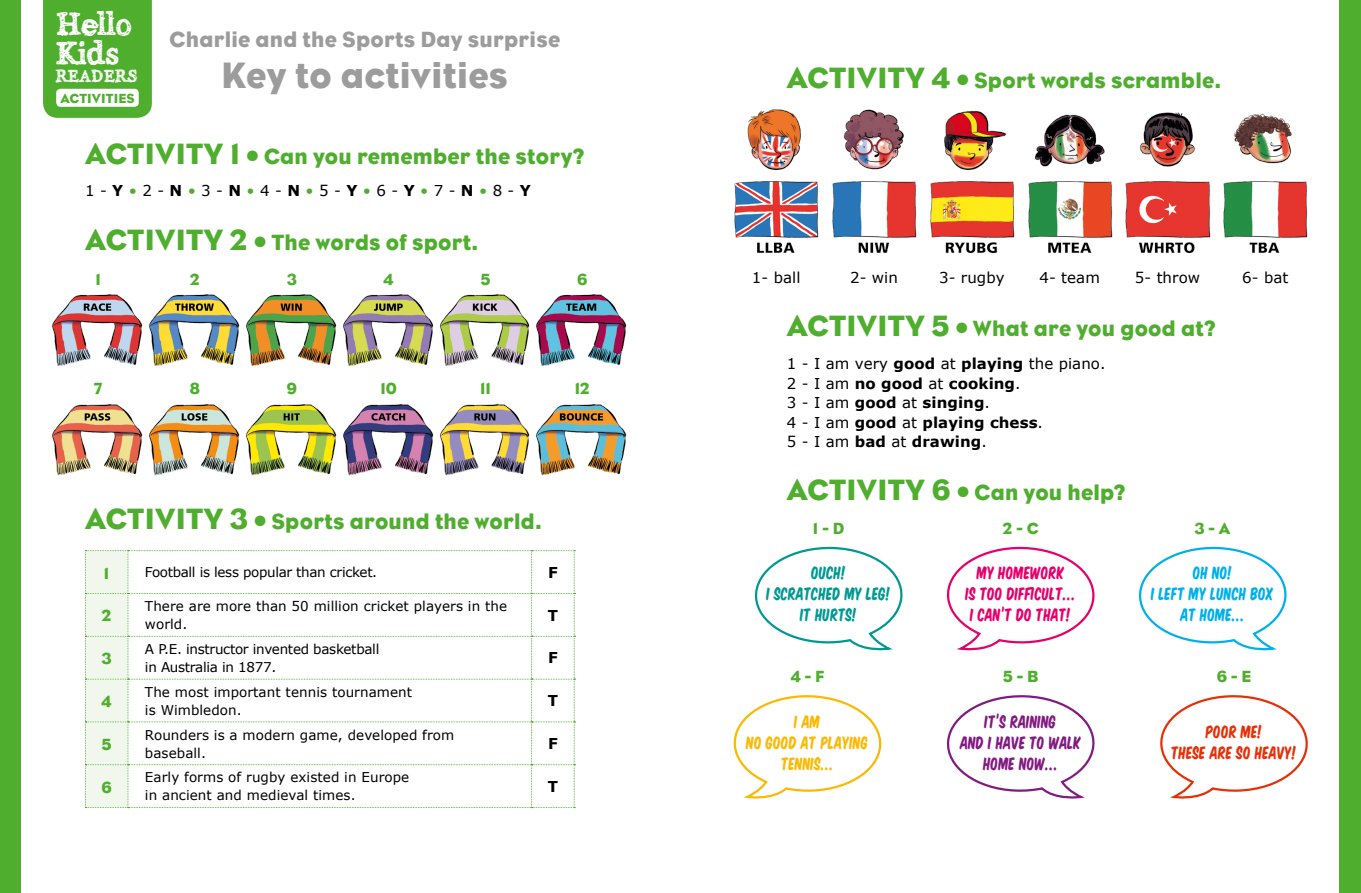
<style>
.page{position:relative;width:1361px;height:893px;background:#fff}
.page>*{position:absolute;margin:0;border:0;box-sizing:border-box;transform-origin:0 0}
.t1{font:37.5px "Eagle";letter-spacing:.01em;color:#9c9c9d}
.t2{font:31.8px/29px "Alabama";color:#fff}
.t3{font:22.5px "Eagle";letter-spacing:.01em;color:#50ae2f}
.t4{font:22.5px "Eagle";letter-spacing:.01em;color:#9c9c9d}
.t5{font:17.4px "Alabama";color:#fff}
.t6{font:16.5px "Eagle";color:#50ae2f}
.t7{font:16.5px/21px "Komika Title";letter-spacing:.005em;color:#e5006c;text-align:center}
.t8{font:16.5px/21px "Komika Title";letter-spacing:.005em;color:#821b81;text-align:center}
.t9{font:16.5px/21px "Komika Title";letter-spacing:.005em;color:#009992;text-align:center}
.t10{font:16.5px/21px "Komika Title";letter-spacing:.005em;color:#00b0eb;text-align:center}
.t11{font:16.5px/21px "Komika Title";letter-spacing:.005em;color:#fbb900;text-align:center}
.t12{font:16.5px/21px "Komika Title";letter-spacing:.005em;color:#e63009;text-align:center}
.t13{font:700 15px/19.5px "Verdana";letter-spacing:.005em;color:#000}
.t14{font:15px "Verdana";letter-spacing:.005em;color:#000}
.t15{font:13.5px/18px "Verdana";letter-spacing:.005em;color:#000}
.t16{font:13.5px/18px "Verdana";letter-spacing:-.02em;color:#000}
.t17{font:13.5px "Verdana";letter-spacing:-.025em;color:#000}
.t18{font:13.5px "Eagle";letter-spacing:.01em;color:#50ae2f}
.s1{font-size:30px}
.s2{font-size:18px}
.s3{font-weight:700}
.s4{color:#50ae2f}
.s5{font-weight:400}
</style>
<div class="page">
<div style="left:1339px;top:0;width:22px;height:893px;background:#50ae2f"></div>
<div style="left:0;top:0;width:21px;height:893px;background:#50ae2f"></div>
<div style="left:43px;top:0;width:109px;height:118px;background:#50ae2f"></div>
<div style="left:56px;top:89px;width:83px;height:18px;background:#fff;border-radius:4px"></div>
<svg style="left:85px;top:550px;width:490px;height:258px"></svg>
<img style="left:52px;top:294px;width:575px;height:72px">
<img style="left:52px;top:404px;width:575px;height:72px">
<img style="left:734px;top:181px;width:85px;height:72px">
<img style="left:1028px;top:181px;width:85px;height:72px">
<img style="left:832px;top:181px;width:85px;height:72px">
<img style="left:1125px;top:181px;width:86px;height:73px">
<img style="left:930px;top:181px;width:85px;height:73px">
<img style="left:1223px;top:181px;width:85px;height:72px">
<img style="left:747px;top:109px;width:54px;height:61px">
<img style="left:1035px;top:114px;width:70px;height:53px">
<img style="left:843px;top:109px;width:61px;height:61px">
<img style="left:1140px;top:112px;width:55px;height:55px">
<img style="left:944px;top:110px;width:63px;height:60px">
<img style="left:1234px;top:113px;width:58px;height:51px">
<svg style="left:754px;top:546px;width:149px;height:105px"></svg>
<svg style="left:946px;top:546px;width:149px;height:105px"></svg>
<svg style="left:1138px;top:546px;width:149px;height:105px"></svg>
<svg style="left:733px;top:695px;width:149px;height:104px"></svg>
<svg style="left:946px;top:695px;width:149px;height:104px"></svg>
<svg style="left:1160px;top:695px;width:148px;height:104px"></svg>
<h2 class="t2" style="left:56px;top:10px;width:78px">Hello<br>Kids</h2>
<p class="t5" style="left:56px;top:65px;width:83px">READERS</p>
<p class="t18" style="left:60px;top:90px;width:76px">ACTIVITIES</p>
<h3 class="t4" style="left:169px;top:27px;width:392px">Charlie and the Sports Day surprise</h3>
<h1 class="t1" style="left:221px;top:54px;width:288px">Key to activities</h1>
<h3 class="t3" style="left:85px;top:143px;width:500px"><span class="s1">ACTIVITY 1</span> <span class="s2">•</span> Can you remember the story?</h3>
<p class="t14" style="left:85px;top:181px;width:447px">1 - <span class="s3">Y</span><span class="s4">•</span> 2 - <span class="s3">N</span><span class="s4">•</span> 3 - <span class="s3">N</span><span class="s4">•</span> 4 - <span class="s3">N</span><span class="s4">•</span> 5 - <span class="s3">Y</span><span class="s4">•</span> 6 - <span class="s3">Y</span><span class="s4">•</span> 7 - <span class="s3">N</span><span class="s4">•</span> 8 - <span class="s3">Y</span></p>
<h3 class="t3" style="left:85px;top:230px;width:395px"><span class="s1">ACTIVITY 2</span> <span class="s2">•</span> The words of sport.</h3>
<p class="t6" style="left:95px;top:270px;width:7px">1</p>
<p class="t6" style="left:94px;top:379px;width:9px">7</p>
<p class="t6" style="left:190px;top:270px;width:11px">2</p>
<p class="t6" style="left:190px;top:379px;width:12px">8</p>
<p class="t6" style="left:287px;top:270px;width:11px">3</p>
<p class="t6" style="left:287px;top:379px;width:12px">9</p>
<p class="t6" style="left:383px;top:270px;width:12px">4</p>
<p class="t6" style="left:380px;top:379px;width:18px">10</p>
<p class="t6" style="left:481px;top:270px;width:11px">5</p>
<p class="t6" style="left:480px;top:379px;width:12px">11</p>
<p class="t6" style="left:577px;top:270px;width:12px">6</p>
<p class="t6" style="left:575px;top:379px;width:17px">12</p>
<h3 class="t3" style="left:85px;top:509px;width:458px"><span class="s1">ACTIVITY 3</span> <span class="s2">•</span> Sports around the world.</h3>
<p class="t6" style="left:104px;top:563px;width:7px">1</p>
<p class="t17" style="left:145px;top:563px;width:234px">Football is less popular than cricket.</p>
<p class="t13" style="left:548px;top:562px;width:11px">F</p>
<p class="t6" style="left:102px;top:606px;width:11px">2</p>
<p class="t15" style="left:145px;top:597px;width:364px">There are more than 50 million cricket players in the world.</p>
<p class="t13" style="left:548px;top:605px;width:12px">T</p>
<p class="t6" style="left:102px;top:649px;width:11px">3</p>
<p class="t16" style="left:145px;top:640px;width:236px">A P.E. instructor invented basketball in Australia in 1877.</p>
<p class="t13" style="left:548px;top:648px;width:11px">F</p>
<p class="t6" style="left:102px;top:692px;width:12px">4</p>
<p class="t15" style="left:145px;top:683px;width:269px">The most important tennis tournament is Wimbledon.</p>
<p class="t13" style="left:548px;top:691px;width:12px">T</p>
<p class="t6" style="left:102px;top:735px;width:11px">5</p>
<p class="t15" style="left:145px;top:725px;width:311px">Rounders is a modern game, developed from baseball.</p>
<p class="t13" style="left:548px;top:734px;width:11px">F</p>
<p class="t6" style="left:102px;top:777px;width:12px">6</p>
<p class="t15" style="left:145px;top:768px;width:266px">Early forms of rugby existed in Europe in ancient and medieval times.</p>
<p class="t13" style="left:548px;top:776px;width:12px">T</p>
<h3 class="t3" style="left:787px;top:68px;width:436px"><span class="s1">ACTIVITY 4</span> <span class="s2">•</span> Sport words scramble.</h3>
<p class="t14" style="left:752px;top:267px;width:50px">1- ball</p>
<p class="t14" style="left:850px;top:267px;width:49px">2- win</p>
<p class="t14" style="left:939px;top:267px;width:67px">3- rugby</p>
<p class="t14" style="left:1039px;top:267px;width:62px">4- team</p>
<p class="t14" style="left:1135px;top:267px;width:67px">5- throw</p>
<p class="t14" style="left:1242px;top:267px;width:48px">6- bat</p>
<h3 class="t3" style="left:787px;top:316px;width:430px"><span class="s1">ACTIVITY 5</span> <span class="s2">•</span> What are you good at?</h3>
<p class="t13" style="left:787px;top:353px;width:320px"><span class="s5">1 - I am very</span> good <span class="s5">at</span> playing <span class="s5">the piano.<br>2 - I am</span> no good <span class="s5">at</span> cooking<span class="s5">.<br>3 - I am</span> good <span class="s5">at</span> singing<span class="s5">.<br>4 - I am</span> good <span class="s5">at</span> playing chess<span class="s5">.<br>5 - I am</span> bad <span class="s5">at</span> drawing<span class="s5">.</span></p>
<h3 class="t3" style="left:787px;top:480px;width:340px"><span class="s1">ACTIVITY 6</span> <span class="s2">•</span> Can you help?</h3>
<p class="t6" style="left:813px;top:519px;width:33px">1 - D</p>
<p class="t6" style="left:1002px;top:519px;width:37px">2 - C</p>
<p class="t6" style="left:1195px;top:519px;width:37px">3 - A</p>
<p class="t9" style="left:767px;top:562px;width:125px">OUCH!<br>I SCRATCHED MY LEG!<br>IT HURTS!</p>
<p class="t7" style="left:966px;top:562px;width:111px">MY HOMEWORK<br>IS TOO DIFFICULT…<br>I CAN’T DO THAT!</p>
<p class="t10" style="left:1151px;top:562px;width:124px">OH NO!<br>I LEFT MY LUNCH BOX<br>AT HOME…</p>
<p class="t6" style="left:790px;top:667px;width:35px">4 - F</p>
<p class="t6" style="left:1003px;top:667px;width:37px">5 - B</p>
<p class="t6" style="left:1217px;top:667px;width:36px">6 - E</p>
<p class="t11" style="left:746px;top:710px;width:123px">I AM<br>NO GOOD AT PLAYING<br>TENNIS…</p>
<p class="t8" style="left:960px;top:710px;width:122px">IT’S RAINING<br>AND I HAVE TO WALK<br>HOME NOW…</p>
<p class="t12" style="left:1171px;top:721px;width:126px">POOR ME!<br>THESE ARE SO HEAVY!</p>
</div>
